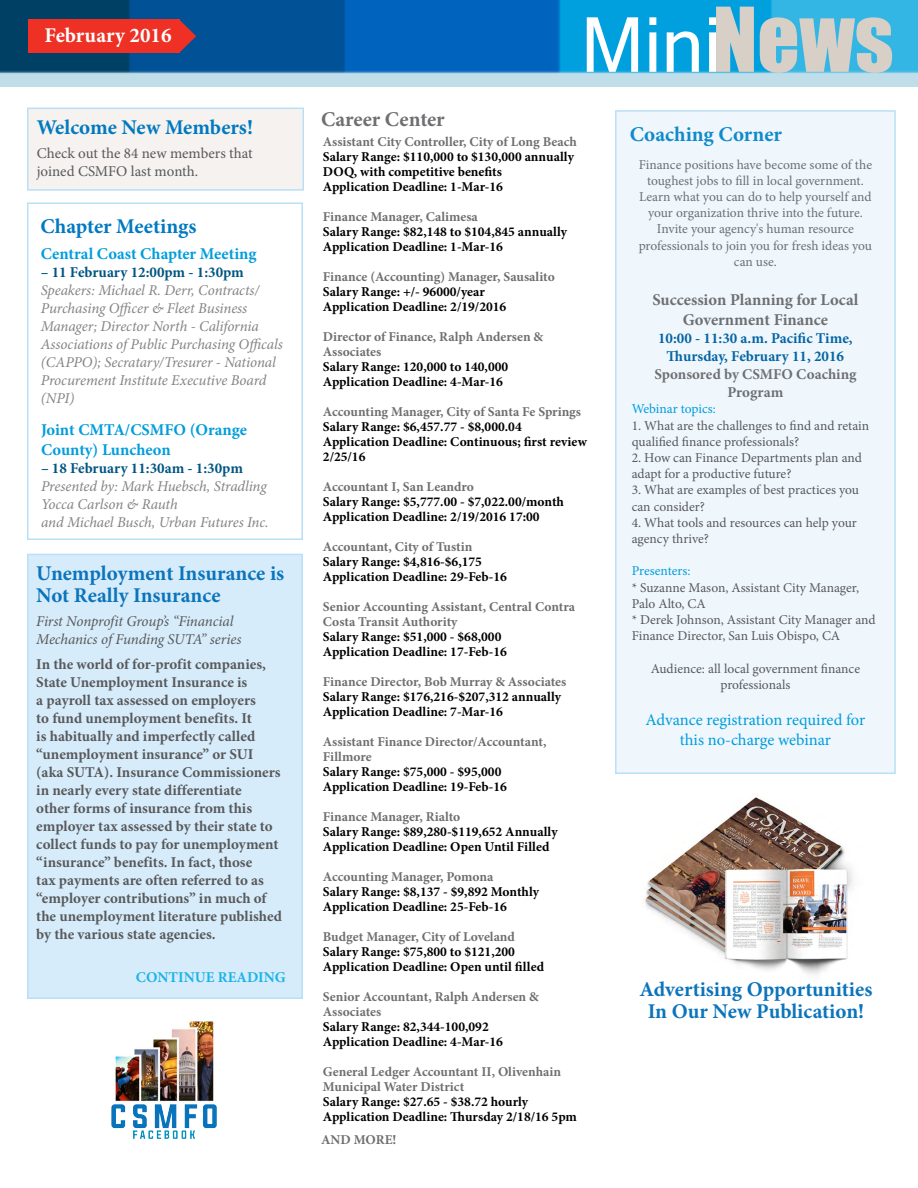
<style>
.page{position:relative;width:918px;height:1188px;background:#fff}
.page>*{position:absolute;margin:0;border:0;box-sizing:border-box;transform-origin:0 0}
.t1{font:700 21px/22.2px "Minion Pro";color:#0b74bb}
.t2{font:700 21px "Minion Pro";letter-spacing:-.005em;color:#0079c1}
.t3{font:700 21px "Minion Pro";color:#118acb}
.t4{font:700 21px "Minion Pro";letter-spacing:-.005em;color:#6e6f71}
.t5{font:700 21px "Minion Pro";color:#fff}
.t6{font:700 16.5px/19.8px "Minion Pro";color:#009ddc}
.t7{font:16.5px/19.8px "Minion Pro";letter-spacing:-.005em;color:#009ddc;text-align:center}
.t8{font:700 16.5px/19.8px "Minion Pro";color:#6e6f71;text-align:center}
.t9{font:700 15px/18px "Minion Pro";color:#58595b}
.t10{font:italic 15px/18px "Minion Pro";letter-spacing:-.01em;color:#848385}
.t11{font:italic 15px/18px "Minion Pro";letter-spacing:-.01em;color:#58595b}
.t12{font:700 15px/18px "Minion Pro";color:#0564a3;text-align:center}
.t13{font:700 15px "Minion Pro";color:#005581}
.t14{font:15px/18px "Minion Pro";letter-spacing:-.005em;color:#58595b}
.t15{font:700 15px/18px "Minion Pro";color:#6e6f71;text-align:center}
.t16{font:700 15px "Minion Pro";color:#1cb3e8}
.t17{font:700 13.5px/15px "Minion Pro";color:#000}
.t18{font:700 13.5px/15px "Minion Pro";color:#6e6f71}
.t19{font:13.5px/16.2px "Minion Pro";letter-spacing:-.005em;color:#58585b}
.t20{font:13.5px/16.2px "Minion Pro";letter-spacing:-.005em;color:#6e6f71;text-align:center}
.t21{font:13.5px "Minion Pro";letter-spacing:-.005em;color:#009ddc}
</style>
<div class="page">
<img style="left:644px;top:797px;width:209px;height:178px">
<img style="left:0;top:0;width:918px;height:86px">
<div style="left:28px;top:20px;width:151px;height:33px;background:#ee3124"></div>
<svg style="left:179px;top:19px;width:17px;height:34px"></svg>
<svg style="left:587px;top:7px;width:305px;height:66px;background:#81c3db"></svg>
<div style="left:27px;top:202px;width:276px;height:338px;background:#fff;border:2px solid #b9e0f7"></div>
<div style="left:27px;top:108px;width:277px;height:83px;background:#f5f2ef;border:2px solid #b9e0f7"></div>
<img style="left:111px;top:1021px;width:106px;height:118px">
<div style="left:615px;top:110px;width:281px;height:664px;background:#eff7fd;border:2px solid #b9e0f7"></div>
<div style="left:28px;top:554px;width:274px;height:444px;background:#d7ecfa"></div>
<div style="left:27px;top:554px;width:276px;height:445px;border:2px solid #b9e0f7"></div>
<h1 class="t5" style="left:44px;top:21px;width:129px">February 2016</h1>
<h1 class="t2" style="left:37px;top:112px;width:218px">Welcome New Members!</h1>
<p class="t14" style="left:37px;top:144px;width:218px">Check out the 84 new members that joined CSMFO last month.</p>
<h1 class="t2" style="left:40px;top:212px;width:158px">Chapter Meetings</h1>
<p class="t6" style="left:41px;top:244px;width:217px">Central Coast Chapter Meeting</p>
<p class="t13" style="left:41px;top:262px;width:205px">– 11 February 12:00pm - 1:30pm</p>
<p class="t10" style="left:41px;top:282px;width:244px">Speakers: Michael R. Derr, Contracts/ Purchasing Officer &amp; Fleet Business Manager; Director North - California Associations of Public Purchasing Officals (CAPPO); Secratary/Tresurer - National Procurement Institute Executive Board (NPI)</p>
<p class="t6" style="left:41px;top:420px;width:208px">Joint CMTA/CSMFO (Orange<br>County) Luncheon</p>
<p class="t13" style="left:41px;top:457px;width:203px">– 18 February 11:30am - 1:30pm</p>
<p class="t10" style="left:41px;top:477px;width:229px">Presented by: Mark Huebsch, Stradling<br>Yocca Carlson &amp; Rauth<br>and Michael Busch, Urban Futures Inc.</p>
<h1 class="t1" style="left:36px;top:561px;width:249px">Unemployment Insurance is<br>Not Really Insurance</h1>
<p class="t11" style="left:36px;top:613px;width:207px">First Nonprofit Group’s “Financial<br>Mechanics of Funding SUTA” series</p>
<p class="t9" style="left:36px;top:655px;width:247px">In the world of for-profit companies, State Unemployment Insurance is<br>a payroll tax assessed on employers<br>to fund unemployment benefits. It<br>is habitually and imperfectly called “unemployment insurance” or SUI (aka SUTA). Insurance Commissioners in nearly every state differentiate<br>other forms of insurance from this employer tax assessed by their state to collect funds to pay for unemployment “insurance” benefits. In fact, those<br>tax payments are often referred to as “employer contributions” in much of the unemployment literature published by the various state agencies.</p>
<p class="t16" style="left:136px;top:967px;width:151px">CONTINUE READING</p>
<h1 class="t4" style="left:321px;top:105px;width:125px">Career Center</h1>
<p class="t18" style="left:323px;top:134px;width:255px">Assistant City Controller, City of Long Beach</p>
<p class="t17" style="left:323px;top:149px;width:253px">Salary Range: $110,000 to $130,000 annually<br>DOQ, with competitive benefits<br>Application Deadline: 1-Mar-16</p>
<p class="t18" style="left:323px;top:209px;width:157px">Finance Manager, Calimesa</p>
<p class="t17" style="left:323px;top:224px;width:246px">Salary Range: $82,148 to $104,845 annually<br>Application Deadline: 1-Mar-16</p>
<p class="t18" style="left:323px;top:269px;width:233px">Finance (Accounting) Manager, Sausalito</p>
<p class="t17" style="left:323px;top:284px;width:185px">Salary Range: +/- 96000/year<br>Application Deadline: 2/19/2016</p>
<p class="t18" style="left:323px;top:329px;width:222px">Director of Finance, Ralph Andersen &amp;<br>Associates</p>
<p class="t17" style="left:323px;top:359px;width:187px">Salary Range: 120,000 to 140,000<br>Application Deadline: 4-Mar-16</p>
<p class="t18" style="left:323px;top:404px;width:260px">Accounting Manager, City of Santa Fe Springs</p>
<p class="t17" style="left:323px;top:419px;width:266px">Salary Range: $6,457.77 - $8,000.04<br>Application Deadline: Continuous; first review<br>2/25/16</p>
<p class="t18" style="left:323px;top:479px;width:153px">Accountant I, San Leandro</p>
<p class="t17" style="left:323px;top:494px;width:243px">Salary Range: $5,777.00 - $7,022.00/month<br>Application Deadline: 2/19/2016 17:00</p>
<p class="t18" style="left:323px;top:539px;width:151px">Accountant, City of Tustin</p>
<p class="t17" style="left:323px;top:554px;width:185px">Salary Range: $4,816-$6,175<br>Application Deadline: 29-Feb-16</p>
<p class="t18" style="left:323px;top:599px;width:254px">Senior Accounting Assistant, Central Contra<br>Costa Transit Authority</p>
<p class="t17" style="left:323px;top:629px;width:185px">Salary Range: $51,000 - $68,000<br>Application Deadline: 17-Feb-16</p>
<p class="t18" style="left:323px;top:674px;width:245px">Finance Director, Bob Murray &amp; Associates</p>
<p class="t17" style="left:323px;top:689px;width:240px">Salary Range: $176,216-$207,312 annually<br>Application Deadline: 7-Mar-16</p>
<p class="t18" style="left:323px;top:734px;width:225px">Assistant Finance Director/Accountant,<br>Fillmore</p>
<p class="t17" style="left:323px;top:764px;width:185px">Salary Range: $75,000 - $95,000<br>Application Deadline: 19-Feb-16</p>
<p class="t18" style="left:323px;top:809px;width:139px">Finance Manager, Rialto</p>
<p class="t17" style="left:323px;top:824px;width:236px">Salary Range: $89,280-$119,652 Annually<br>Application Deadline: Open Until Filled</p>
<p class="t18" style="left:323px;top:869px;width:172px">Accounting Manager, Pomona</p>
<p class="t17" style="left:323px;top:884px;width:218px">Salary Range: $8,137 - $9,892 Monthly<br>Application Deadline: 25-Feb-16</p>
<p class="t18" style="left:323px;top:929px;width:194px">Budget Manager, City of Loveland</p>
<p class="t17" style="left:323px;top:944px;width:223px">Salary Range: $75,800 to $121,200<br>Application Deadline: Open until filled</p>
<p class="t18" style="left:323px;top:989px;width:217px">Senior Accountant, Ralph Andersen &amp;<br>Associates</p>
<p class="t17" style="left:323px;top:1019px;width:182px">Salary Range: 82,344-100,092<br>Application Deadline: 4-Mar-16</p>
<p class="t18" style="left:323px;top:1064px;width:240px">General Ledger Accountant II, Olivenhain<br>Municipal Water District</p>
<p class="t17" style="left:323px;top:1094px;width:256px">Salary Range: $27.65 - $38.72 hourly<br>Application Deadline: Thursday 2/18/16 5pm</p>
<p class="t18" style="left:321px;top:1132px;width:77px">AND MORE!</p>
<h1 class="t3" style="left:630px;top:119px;width:154px">Coaching Corner</h1>
<p class="t20" style="left:639px;top:156px;width:235px">Finance positions have become some of the toughest jobs to fill in local government.<br>Learn what you can do to help yourself and your organization thrive into the future.<br>Invite your agency's human resource professionals to join you for fresh ideas you can use.</p>
<p class="t8" style="left:652px;top:290px;width:207px">Succession Planning for Local<br>Government Finance</p>
<p class="t12" style="left:658px;top:329px;width:196px">10:00 - 11:30 a.m. Pacific Time,<br>Thursday, February 11, 2016</p>
<p class="t15" style="left:654px;top:365px;width:204px">Sponsored by CSMFO Coaching<br>Program</p>
<p class="t21" style="left:632px;top:400px;width:86px">Webinar topics:</p>
<p class="t19" style="left:632px;top:417px;width:239px">1. What are the challenges to find and retain qualified finance professionals?</p>
<p class="t19" style="left:632px;top:450px;width:232px">2. How can Finance Departments plan and adapt for a productive future?</p>
<p class="t19" style="left:632px;top:482px;width:229px">3. What are examples of best practices you can consider?</p>
<p class="t19" style="left:632px;top:515px;width:227px">4. What tools and resources can help your agency thrive?</p>
<p class="t21" style="left:632px;top:562px;width:60px">Presenters:</p>
<p class="t19" style="left:632px;top:579px;width:245px">* Suzanne Mason, Assistant City Manager, Palo Alto, CA<br>* Derek Johnson, Assistant City Manager and Finance Director, San Luis Obispo, CA</p>
<p class="t19" style="left:651px;top:660px;width:211px;text-align:center">Audience: all local government finance professionals</p>
<p class="t7" style="left:646px;top:710px;width:221px">Advance registration required for this no-charge webinar</p>
<h1 class="t1" style="left:640px;top:977px;width:234px;text-align:center">Advertising Opportunities<br>In Our New Publication!</h1>
</div>
